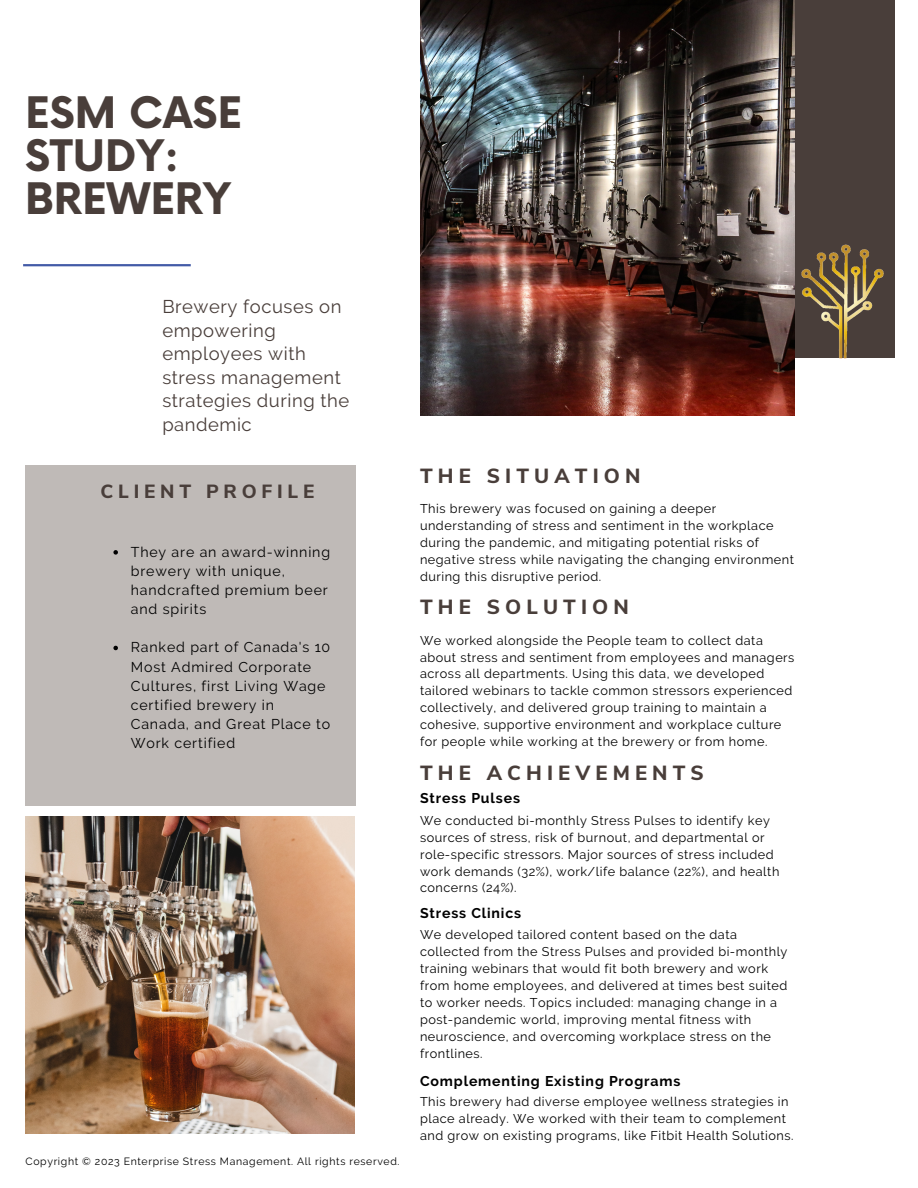
<style>
.page{position:relative;width:918px;height:1188px;background:#fff}
.page>*{position:absolute;margin:0;border:0;box-sizing:border-box;transform-origin:0 0}
.t1{font:700 42.3px/42.8px "Now";color:#493e3a}
.t2{font:800 20.4px "Nunito Sans";letter-spacing:.25em;color:#493e3a}
.t3{font:800 19.05px "Nunito Sans";letter-spacing:.25em;color:#493e3a}
.t4{font:18.45px/23.7px "Raleway";letter-spacing:.03em;color:#493e3a}
.t5{font:14.25px/19.2px "Raleway";letter-spacing:.06em;color:#000}
.t6{font:700 14.1px "Raleway";letter-spacing:.06em;color:#000}
.t7{font:12.75px/17px "Raleway";letter-spacing:.04em;color:#000}
.t8{font:10.5px "Raleway";letter-spacing:.06em;color:#000}
</style>
<div class="page">
<div style="left:566px;top:0;width:328px;height:358px;background:#493e3a"></div>
<img style="left:420px;top:0;width:375px;height:416px">
<div style="left:25px;top:465px;width:330px;height:341px;background:#bfbab7"></div>
<hr style="left:23px;top:264px;width:168px;height:2px;background:#435ba7">
<img style="left:758px;top:235px;width:137px;height:129px">
<img style="left:25px;top:817px;width:330px;height:317px">
<svg style="left:113px;top:550px;width:5px;height:5px"></svg>
<svg style="left:113px;top:646px;width:5px;height:4px"></svg>
<h1 class="t1" style="left:25px;top:94px;width:218px">ESM CASE<br>STUDY:<br>BREWERY</h1>
<h3 class="t4" style="left:162px;top:295px;width:189px">Brewery focuses on empowering employees with stress management strategies during the pandemic</h3>
<h3 class="t3" style="left:101px;top:478px;width:215px">CLIENT PROFILE</h3>
<p class="t5" style="left:131px;top:542px;width:201px">They are an award-winning brewery with unique, handcrafted premium beer and spirits</p>
<p class="t5" style="left:131px;top:638px;width:201px">Ranked part of Canada's 10<br>Most Admired Corporate<br>Cultures, first Living Wage certified brewery in<br>Canada, and Great Place to<br>Work certified</p>
<p class="t8" style="left:26px;top:1155px;width:375px">Copyright © 2023 Enterprise Stress Management. All rights reserved.</p>
<h2 class="t2" style="left:420px;top:462px;width:222px">THE SITUATION</h2>
<p class="t7" style="left:420px;top:500px;width:376px">This brewery was focused on gaining a deeper understanding of stress and sentiment in the workplace during the pandemic, and mitigating potential risks of negative stress while navigating the changing environment during this disruptive period.</p>
<h2 class="t2" style="left:420px;top:594px;width:210px">THE SOLUTION</h2>
<p class="t7" style="left:420px;top:632px;width:376px">We worked alongside the People team to collect data about stress and sentiment from employees and managers across all departments. Using this data, we developed tailored webinars to tackle common stressors experienced collectively, and delivered group training to maintain a cohesive, supportive environment and workplace culture for people while working at the brewery or from home.</p>
<h2 class="t2" style="left:420px;top:759px;width:285px">THE ACHIEVEMENTS</h2>
<p class="t6" style="left:420px;top:790px;width:101px">Stress Pulses</p>
<p class="t7" style="left:420px;top:812px;width:361px">We conducted bi-monthly Stress Pulses to identify key sources of stress, risk of burnout, and departmental or role-specific stressors. Major sources of stress included work demands (32%), work/life balance (22%), and health concerns (24%).</p>
<p class="t6" style="left:420px;top:904px;width:103px">Stress Clinics</p>
<p class="t7" style="left:420px;top:926px;width:369px">We developed tailored content based on the data collected from the Stress Pulses and provided bi-monthly training webinars that would fit both brewery and work from home employees, and delivered at times best suited to worker needs. Topics included: managing change in a post-pandemic world, improving mental fitness with neuroscience, and overcoming workplace stress on the frontlines.</p>
<p class="t6" style="left:420px;top:1073px;width:262px">Complementing Existing Programs</p>
<p class="t7" style="left:420px;top:1093px;width:375px">This brewery had diverse employee wellness strategies in place already. We worked with their team to complement and grow on existing programs, like Fitbit Health Solutions.</p>
</div>
